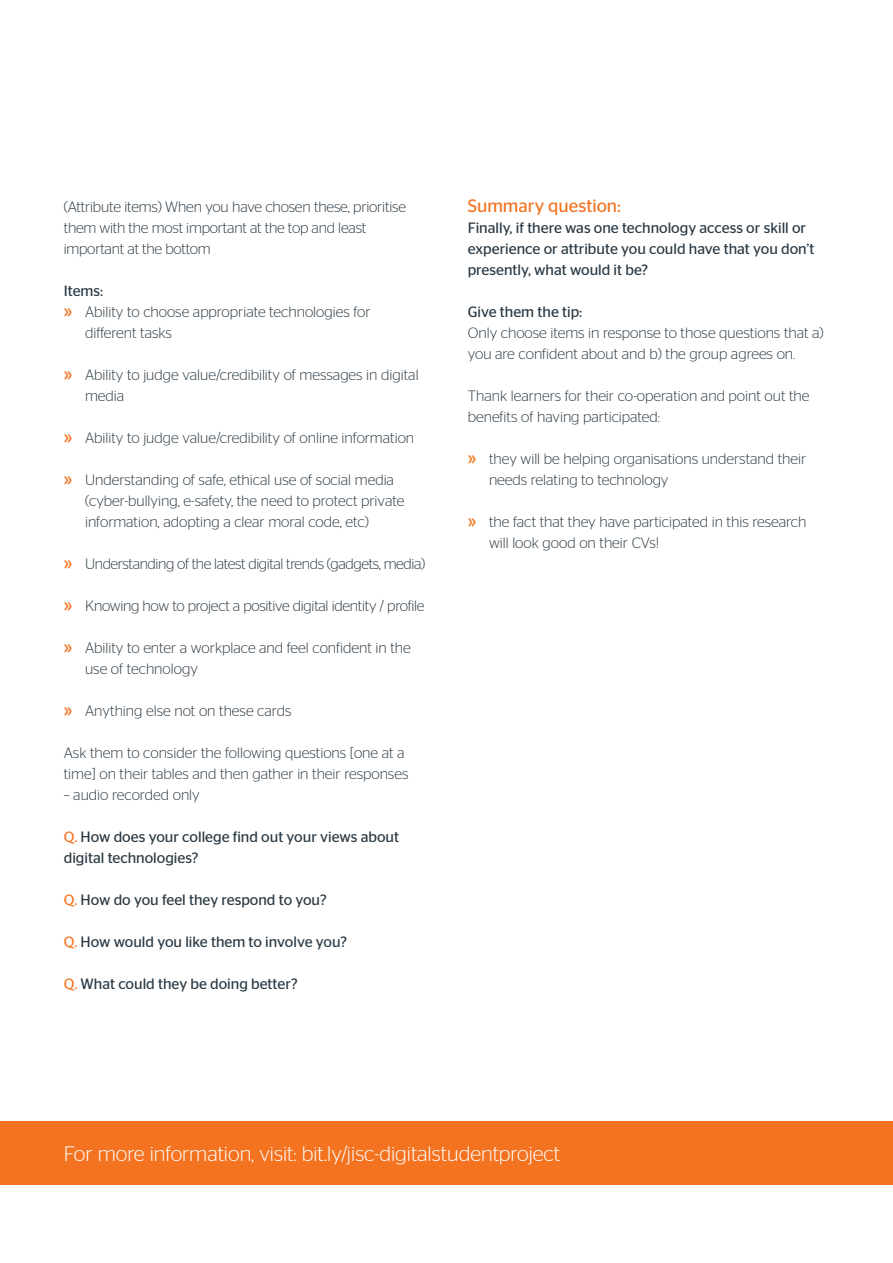
<style>
.page{position:relative;width:893px;height:1263px;background:#fff}
.page>*{position:absolute;margin:0;border:0;box-sizing:border-box;transform-origin:0 0}
.Body_copy{font:300 21px "Stag Sans";color:#fff}
.Body_copy-2{font:18px "Stag Sans";color:#f47321}
.Body_copy-3{font:300 15px/21px "Stag Sans";color:#2b3a45}
.Body_copy-4{font:15px/21px "Stag Sans";color:#2b3a45}
.Body_copy-5{font:300 15px "Stag Sans";letter-spacing:-.025em;color:#2b3a45}
.Body_copy-6{font:300 15px "Stag Sans";letter-spacing:-.02em;color:#2b3a45}
.s1{font-weight:400;font-size:18px;color:#f47321}
.s2{color:#f47321}
</style>
<div class="page">
<div style="left:0;top:1120px;width:893px;height:64px;background:#f47321"></div>
<p class="Body_copy-3" style="left:64px;top:196px;width:344px">(Attribute items) When you have chosen these, prioritise them with the most important at the top and least important at the bottom</p>
<p class="Body_copy-4" style="left:64px;top:280px;width:41px">Items:</p>
<p class="Body_copy-3" style="left:85px;top:301px;width:287px;text-indent:-21px"><span class="s1">»</span> Ability to choose appropriate technologies for different tasks</p>
<p class="Body_copy-3" style="left:85px;top:364px;width:335px;text-indent:-21px"><span class="s1">»</span> Ability to judge value/credibility of messages in digital media</p>
<p class="Body_copy-3" style="left:64px;top:427px;width:352px"><span class="s1">»</span> Ability to judge value/credibility of online information</p>
<p class="Body_copy-3" style="left:85px;top:469px;width:321px;text-indent:-21px"><span class="s1">»</span> Understanding of safe, ethical use of social media (cyber-bullying, e-safety, the need to protect private information, adopting a clear moral code, etc)</p>
<p class="Body_copy-5" style="left:64px;top:556px;width:363px"><span class="s1">»</span> Understanding of the latest digital trends (gadgets, media)</p>
<p class="Body_copy-6" style="left:64px;top:598px;width:362px"><span class="s1">»</span> Knowing how to project a positive digital identity / profile</p>
<p class="Body_copy-3" style="left:85px;top:637px;width:327px;text-indent:-21px"><span class="s1">»</span> Ability to enter a workplace and feel confident in the use of technology</p>
<p class="Body_copy-3" style="left:64px;top:700px;width:229px"><span class="s1">»</span> Anything else not on these cards</p>
<p class="Body_copy-3" style="left:64px;top:742px;width:346px">Ask them to consider the following questions [one at a time] on their tables and then gather in their responses</p>
<p class="Body_copy-3" style="left:64px;top:784px;width:138px">– audio recorded only</p>
<p class="Body_copy-4" style="left:64px;top:826px;width:337px"><span class="s2">Q.</span> How does your college find out your views about digital technologies?</p>
<p class="Body_copy-4" style="left:64px;top:889px;width:264px"><span class="s2">Q.</span> How do you feel they respond to you?</p>
<p class="Body_copy-4" style="left:64px;top:931px;width:285px"><span class="s2">Q.</span> How would you like them to involve you?</p>
<p class="Body_copy-4" style="left:64px;top:973px;width:235px"><span class="s2">Q.</span> What could they be doing better?</p>
<p class="Body_copy-2" style="left:468px;top:196px;width:154px">Summary question:</p>
<p class="Body_copy-4" style="left:468px;top:217px;width:348px">Finally, if there was one technology access or skill or experience or attribute you could have that you don’t presently, what would it be?</p>
<p class="Body_copy-4" style="left:468px;top:301px;width:116px">Give them the tip:</p>
<p class="Body_copy-3" style="left:468px;top:322px;width:357px">Only choose items in response to those questions that a) you are confident about and b) the group agrees on.</p>
<p class="Body_copy-3" style="left:468px;top:385px;width:343px">Thank learners for their co-operation and point out the benefits of having participated:</p>
<p class="Body_copy-3" style="left:489px;top:448px;width:319px;text-indent:-21px"><span class="s1">»</span> they will be helping organisations understand their needs relating to technology</p>
<p class="Body_copy-3" style="left:489px;top:511px;width:319px;text-indent:-21px"><span class="s1">»</span> the fact that they have participated in this research will look good on their CVs!</p>
<p class="Body_copy" style="left:64px;top:1142px;width:498px">For more information, visit: bit.ly/jisc-digitalstudentproject</p>
</div>
